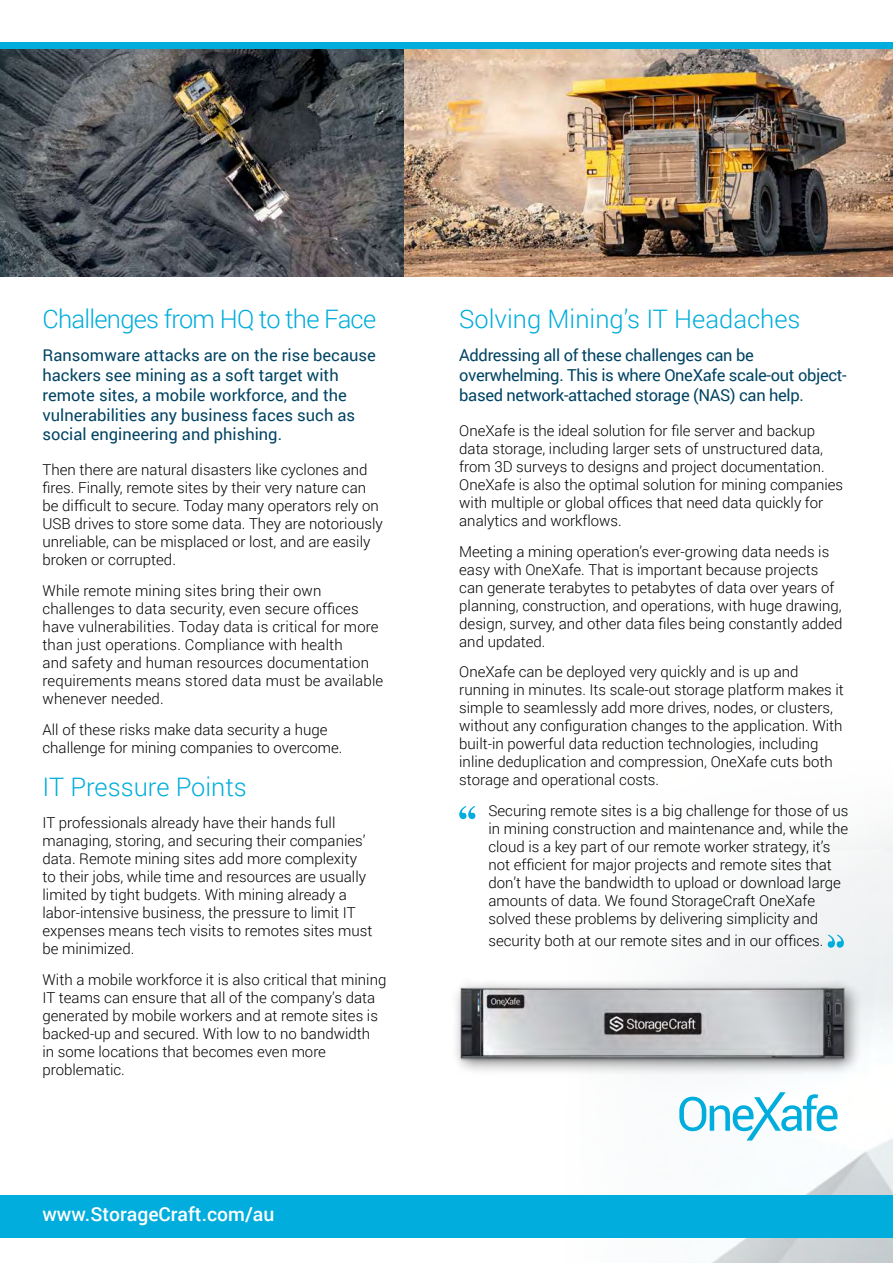
<style>
.page{position:relative;width:893px;height:1263px;background:#fff}
.page>*{position:absolute;margin:0;border:0;box-sizing:border-box;transform-origin:0 0}
.t1{font:300 25.5px "Roboto";color:#00addc}
.t2{font:300 25.5px "Roboto";letter-spacing:-.03em;color:#00addc}
.t3{font:500 19.35px "Roboto";color:#fff}
.t4{font:16.5px/19.8px "Roboto";color:#004463}
.t5{font:16.5px/19.8px "Roboto";letter-spacing:-.02em;color:#004463}
.t6{font:300 15px/18px "Roboto";color:#000}
</style>
<div class="page">
<img style="left:404px;top:49px;width:489px;height:227px">
<img style="left:425px;top:814px;width:468px;height:449px">
<div style="left:0;top:1194px;width:893px;height:43px;background:#00addc"></div>
<img style="left:0;top:49px;width:404px;height:227px">
<div style="left:451px;top:978px;width:411px;height:98px;background:#000;opacity:.5"></div>
<img style="left:459px;top:985px;width:387px;height:79px">
<svg style="left:459px;top:806px;width:16px;height:13px"></svg>
<svg style="left:828px;top:934px;width:16px;height:14px"></svg>
<svg style="left:679px;top:1092px;width:158px;height:48px"></svg>
<div style="left:0;top:43px;width:893px;height:6px;background:#00addc"></div>
<h1 class="t2" style="left:43px;top:301px;width:335px">Challenges from HQ to the Face</h1>
<p class="t4" style="left:43px;top:345px;width:335px">Ransomware attacks are on the rise because hackers see mining as a soft target with remote sites, a mobile workforce, and the vulnerabilities any business faces such as social engineering and phishing.</p>
<p class="t6" style="left:43px;top:461px;width:342px">Then there are natural disasters like cyclones and fires. Finally, remote sites by their very nature can be difficult to secure. Today many operators rely on USB drives to store some data. They are notoriously unreliable, can be misplaced or lost, and are easily broken or corrupted.</p>
<p class="t6" style="left:43px;top:581px;width:342px">While remote mining sites bring their own challenges to data security, even secure offices have vulnerabilities. Today data is critical for more than just operations. Compliance with health<br>and safety and human resources documentation requirements means stored data must be available whenever needed.</p>
<p class="t6" style="left:43px;top:720px;width:301px">All of these risks make data security a huge challenge for mining companies to overcome.</p>
<h1 class="t1" style="left:43px;top:770px;width:206px">IT Pressure Points</h1>
<p class="t6" style="left:43px;top:813px;width:331px">IT professionals already have their hands full managing, storing, and securing their companies’ data. Remote mining sites add more complexity to their jobs, while time and resources are usually limited by tight budgets. With mining already a labor-intensive business, the pressure to limit IT expenses means tech visits to remotes sites must be minimized.</p>
<p class="t6" style="left:43px;top:970px;width:345px">With a mobile workforce it is also critical that mining IT teams can ensure that all of the company’s data generated by mobile workers and at remote sites is backed-up and secured. With low to no bandwidth<br>in some locations that becomes even more problematic.</p>
<p class="t3" style="left:43px;top:1200px;width:233px">www.StorageCraft.com/au</p>
<h1 class="t1" style="left:459px;top:301px;width:343px">Solving Mining’s IT Headaches</h1>
<p class="t5" style="left:459px;top:345px;width:389px">Addressing all of these challenges can be overwhelming. This is where OneXafe scale-out object&shy;based network-attached storage (NAS) can help.</p>
<p class="t6" style="left:459px;top:421px;width:385px">OneXafe is the ideal solution for file server and backup data storage, including larger sets of unstructured data, from 3D surveys to designs and project documentation.<br>OneXafe is also the optimal solution for mining companies with multiple or global offices that need data quickly for analytics and workflows.</p>
<p class="t6" style="left:459px;top:542px;width:385px">Meeting a mining operation’s ever-growing data needs is easy with OneXafe. That is important because projects can generate terabytes to petabytes of data over years of planning, construction, and operations, with huge drawing, design, survey, and other data files being constantly added and updated.</p>
<p class="t6" style="left:459px;top:662px;width:386px">OneXafe can be deployed very quickly and is up and running in minutes. Its scale-out storage platform makes it simple to seamlessly add more drives, nodes, or clusters, without any configuration changes to the application. With built-in powerful data reduction technologies, including inline deduplication and compression, OneXafe cuts both storage and operational costs.</p>
<p class="t6" style="left:488px;top:801px;width:362px">Securing remote sites is a big challenge for those of us in mining construction and maintenance and, while the cloud is a key part of our remote worker strategy, it’s not efficient for major projects and remote sites that don’t have the bandwidth to upload or download large amounts of data. We found StorageCraft OneXafe solved these problems by delivering simplicity and</p>
<p class="t6" style="left:488px;top:931px;width:336px">security both at our remote sites and in our offices.</p>
</div>
